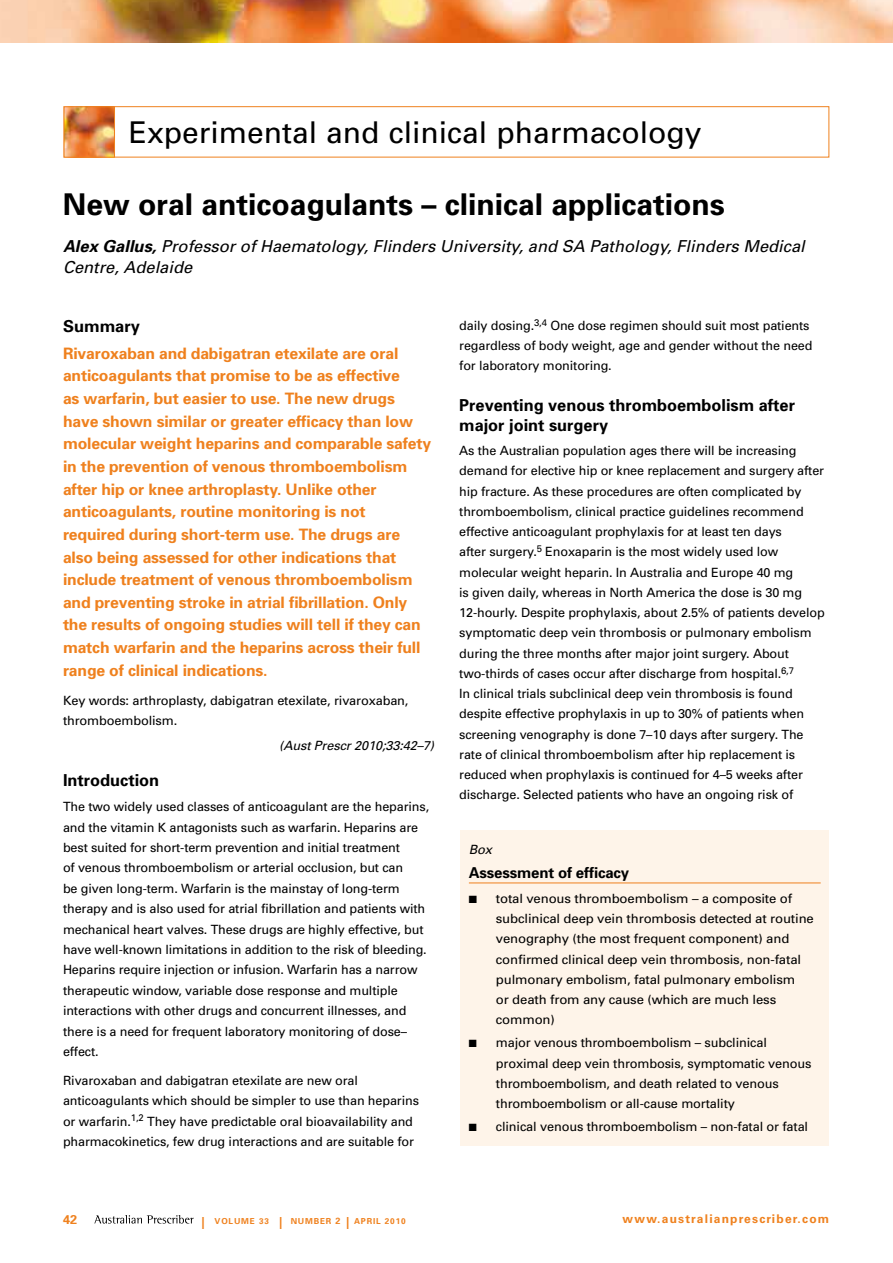
<style>
.page{position:relative;width:893px;height:1263px;background:#fff}
.page>*{position:absolute;margin:0;border:0;box-sizing:border-box;transform-origin:0 0}
.t1{font:700 30px "Univers";color:#000}
.t2{font:30px "Univers";color:#000}
.t3{font:italic 16.5px/20.2px "Univers";color:#000}
.t4{font:700 16.5px/19.5px "Univers";color:#000}
.t5{font:700 15.75px/22.6px "Univers";letter-spacing:-.01em;color:#ef811e}
.t6{font:700 15px "Univers";letter-spacing:-.01em;color:#000}
.t7{font:12.75px/20.2px "Univers";letter-spacing:-.01em;color:#000}
.t8{font:italic 12.75px "Univers";letter-spacing:-.01em;color:#000}
.t9{font:700 12.75px "Univers";color:#ef811e}
.t10{font:700 12px "Univers LT";letter-spacing:.1em;color:#ef811e}
.t11{font:700 8.25px "Univers";letter-spacing:.1em;color:#ef811e}
.s1{font-weight:700}
.s2{font-size:12px}
.s3{font-size:9px}
</style>
<div class="page">
<svg style="left:94px;top:1215px;width:100px;height:8px"></svg>
<img style="left:0;top:0;width:893px;height:43px">
<div style="left:64px;top:106px;width:765px;height:51px;border:1px solid #ef811e"></div>
<img style="left:66px;top:108px;width:47px;height:47px">
<div style="left:64px;top:106px;width:51px;height:51px;border:1px solid #ef811e"></div>
<div style="left:460px;top:830px;width:369px;height:315px;background:#fef4e9"></div>
<hr style="left:469px;top:883px;width:352px;height:1px;background:#ef811e">
<h1 class="t2" style="left:129px;top:115px;width:574px">Experimental and clinical pharmacology</h1>
<h1 class="t1" style="left:63px;top:186px;width:663px">New oral anticoagulants – clinical applications</h1>
<p class="t3" style="left:63px;top:237px;width:743px"><span class="s1">Alex Gallus,</span> Professor of Haematology, Flinders University, and SA Pathology, Flinders Medical<br>Centre, Adelaide</p>
<p class="t4" style="left:63px;top:316px;width:79px">Summary</p>
<p class="t5" style="left:63px;top:342px;width:370px">Rivaroxaban and dabigatran etexilate are oral anticoagulants that promise to be as effective<br>as warfarin, but easier to use. The new drugs have shown similar or greater efficacy than low molecular weight heparins and comparable safety in the prevention of venous thromboembolism after hip or knee arthroplasty. Unlike other anticoagulants, routine monitoring is not required during short-term use. The drugs are also being assessed for other indications that include treatment of venous thromboembolism and preventing stroke in atrial fibrillation. Only the results of ongoing studies will tell if they can match warfarin and the heparins across their full range of clinical indications.</p>
<p class="t7" style="left:63px;top:690px;width:347px">Key words: arthroplasty, dabigatran etexilate, rivaroxaban, thromboembolism.</p>
<p class="t8" style="left:279px;top:738px;width:156px">(Aust Prescr 2010;33:42–7)</p>
<p class="t4" style="left:63px;top:771px;width:98px">Introduction</p>
<p class="t7" style="left:63px;top:796px;width:368px">The two widely used classes of anticoagulant are the heparins, and the vitamin K antagonists such as warfarin. Heparins are best suited for short-term prevention and initial treatment<br>of venous thromboembolism or arterial occlusion, but can<br>be given long-term. Warfarin is the mainstay of long-term therapy and is also used for atrial fibrillation and patients with mechanical heart valves. These drugs are highly effective, but have well-known limitations in addition to the risk of bleeding.<br>Heparins require injection or infusion. Warfarin has a narrow therapeutic window, variable dose response and multiple interactions with other drugs and concurrent illnesses, and there is a need for frequent laboratory monitoring of dose– effect.</p>
<p class="t7" style="left:63px;top:1070px;width:357px">Rivaroxaban and dabigatran etexilate are new oral anticoagulants which should be simpler to use than heparins or warfarin.<sup>1,2</sup> They have predictable oral bioavailability and pharmacokinetics, few drug interactions and are suitable for</p>
<p class="t7" style="left:459px;top:315px;width:355px">daily dosing.<sup>3,4</sup> One dose regimen should suit most patients regardless of body weight, age and gender without the need for laboratory monitoring.</p>
<p class="t4" style="left:459px;top:396px;width:337px">Preventing venous thromboembolism after major joint surgery</p>
<p class="t7" style="left:459px;top:441px;width:367px">As the Australian population ages there will be increasing demand for elective hip or knee replacement and surgery after hip fracture. As these procedures are often complicated by thromboembolism, clinical practice guidelines recommend effective anticoagulant prophylaxis for at least ten days<br>after surgery.<sup>5</sup> Enoxaparin is the most widely used low molecular weight heparin. In Australia and Europe 40 mg<br>is given daily, whereas in North America the dose is 30 mg 12-hourly. Despite prophylaxis, about 2.5% of patients develop symptomatic deep vein thrombosis or pulmonary embolism during the three months after major joint surgery. About two-thirds of cases occur after discharge from hospital.<sup>6,7<br></sup>In clinical trials subclinical deep vein thrombosis is found despite effective prophylaxis in up to 30% of patients when screening venography is done 7–10 days after surgery. The rate of clinical thromboembolism after hip replacement is reduced when prophylaxis is continued for 4–5 weeks after discharge. Selected patients who have an ongoing risk of</p>
<p class="t8" style="left:469px;top:842px;width:25px">Box</p>
<p class="t6" style="left:469px;top:864px;width:162px">Assessment of efficacy</p>
<p class="t7" style="left:496px;top:888px;width:320px;text-indent:-27px">■ total venous thromboembolism – a composite of subclinical deep vein thrombosis detected at routine venography (the most frequent component) and confirmed clinical deep vein thrombosis, non-fatal pulmonary embolism, fatal pulmonary embolism<br>or death from any cause (which are much less common)</p>
<p class="t7" style="left:496px;top:1033px;width:317px;text-indent:-27px">■ major venous thromboembolism – subclinical proximal deep vein thrombosis, symptomatic venous thromboembolism, and death related to venous thromboembolism or all-cause mortality</p>
<p class="t7" style="left:469px;top:1117px;width:341px">■ clinical venous thromboembolism – non-fatal or fatal</p>
<p class="t9" style="left:63px;top:1212px;width:16px">42</p>
<p class="t11" style="left:202px;top:1216px;width:35px"><span class="s2">|</span> Volume</p>
<p class="t11" style="left:259px;top:1216px;width:148px">33 <span class="s2">|</span> NUMBER <span class="s3">2</span> <span class="s2">|</span> April 2010</p>
<p class="t10" style="left:623px;top:1212px;width:208px">www.australianprescriber.com</p>
</div>
